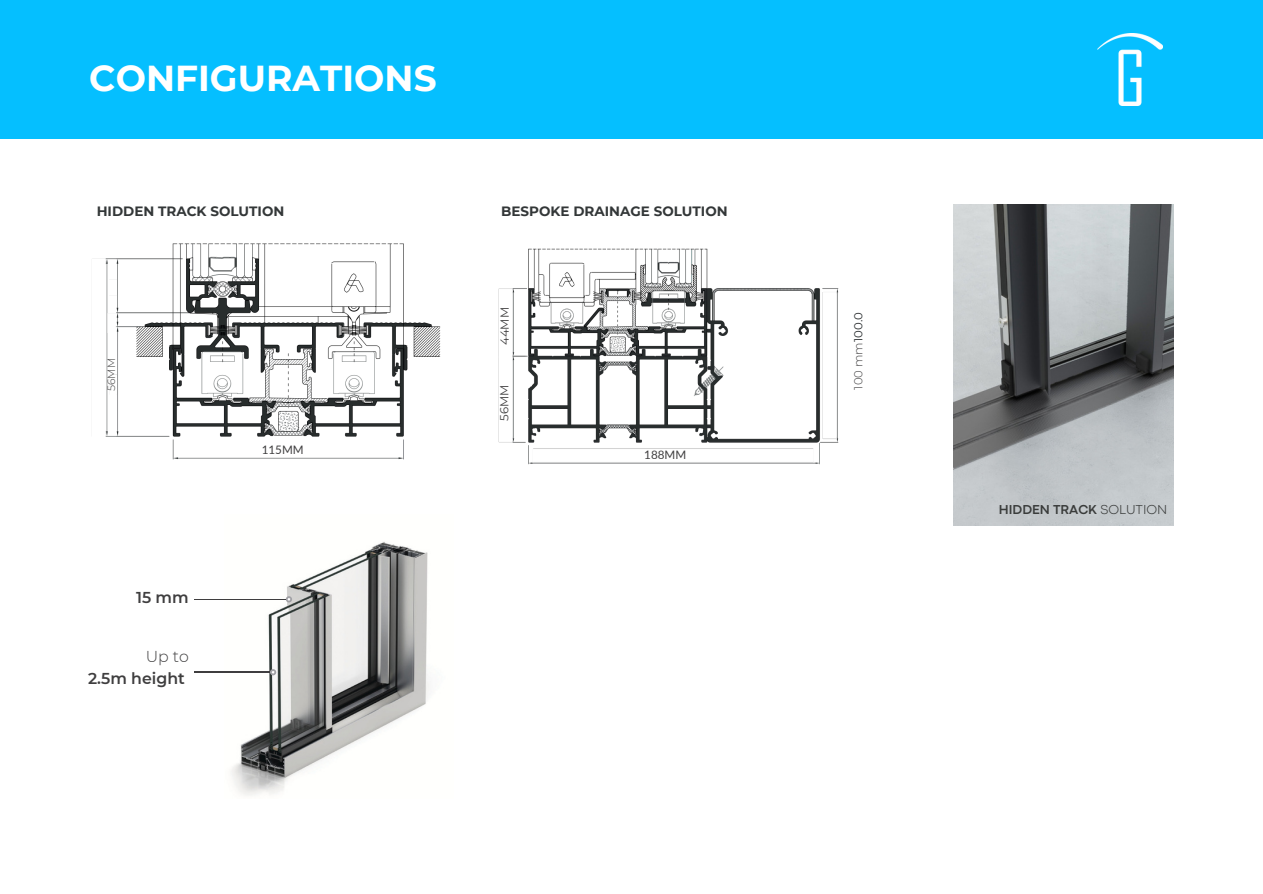
<style>
.page{position:relative;width:1263px;height:894px;background:#fff}
.page>*{position:absolute;margin:0;border:0;box-sizing:border-box;transform-origin:0 0}
.t1{font:700 36px "Montserrat";color:#fff}
.t2{font:600 15.75px "Montserrat";color:#3f3e3f}
.t3{font:300 15.75px "Montserrat";color:#3f3e3f}
.t4{font:700 13.5px "Montserrat";color:#333738}
.t5{font:700 13.5px "Codec Pro";color:#3a3c3b}
.t6{font:11.7px "Lato";color:#3f3e3f}
.t7{font:300 11.7px "Montserrat";color:#3f3e3f}
.t8{font:11.7px "Montserrat";color:#3f3e3f}
.t9{font:300 10.65px "Montserrat";color:#3f3e3f}
.s1{font-weight:400;color:#2a2e30}
.s2{font-weight:300}
</style>
<div class="page">
<div style="left:0;top:0;width:1263px;height:138px;background:#05bfff"></div>
<img style="left:93px;top:243px;width:348px;height:217px">
<img style="left:498px;top:248px;width:341px;height:217px">
<img style="left:953px;top:205px;width:221px;height:320px">
<img style="left:225px;top:541px;width:204px;height:255px">
<hr style="left:195px;top:671px;width:75px;height:1px;background:#3f3e3f">
<svg style="left:270px;top:669px;width:6px;height:6px"></svg>
<hr style="left:195px;top:599px;width:91px;height:1px;background:#3f3e3f">
<svg style="left:286px;top:596px;width:6px;height:6px"></svg>
<img style="left:1097px;top:33px;width:66px;height:72px">
<h1 class="t1" style="left:89px;top:56px;width:349px">CONFIGURATIONS</h1>
<p class="t4" style="left:97px;top:202px;width:189px">HIDDEN TRACK SOLUTION</p>
<h4 class="t4" style="left:501px;top:202px;width:228px">BESPOKE DRAINAGE SOLUTION</h4>
<h6 class="t9" style="left:105px;top:391px;width:34px;rotate:-90deg">56MM</h6>
<h4 class="t2" style="left:136px;top:588px;width:54px">15 mm</h4>
<h6 class="t3" style="left:146px;top:646px;width:45px">Up to</h6>
<p class="t2" style="left:88px;top:668px;width:98px">2.5m height</p>
<p class="t6" style="left:262px;top:442px;width:44px">115MM</p>
<h6 class="t8" style="left:497px;top:345px;width:39px;rotate:-90deg">44MM</h6>
<h4 class="t8" style="left:497px;top:420px;width:38px;rotate:-90deg">56MM</h4>
<h6 class="t6" style="left:644px;top:447px;width:44px">188MM</h6>
<p class="t7" style="left:851px;top:389px;width:79px;rotate:-90deg">100 mm<span class="s1">100.0</span></p>
<h6 class="t5" style="left:999px;top:504px;width:170px">HIDDEN TRACK <span class="s2">SOLUTION</span></h6>
</div>
